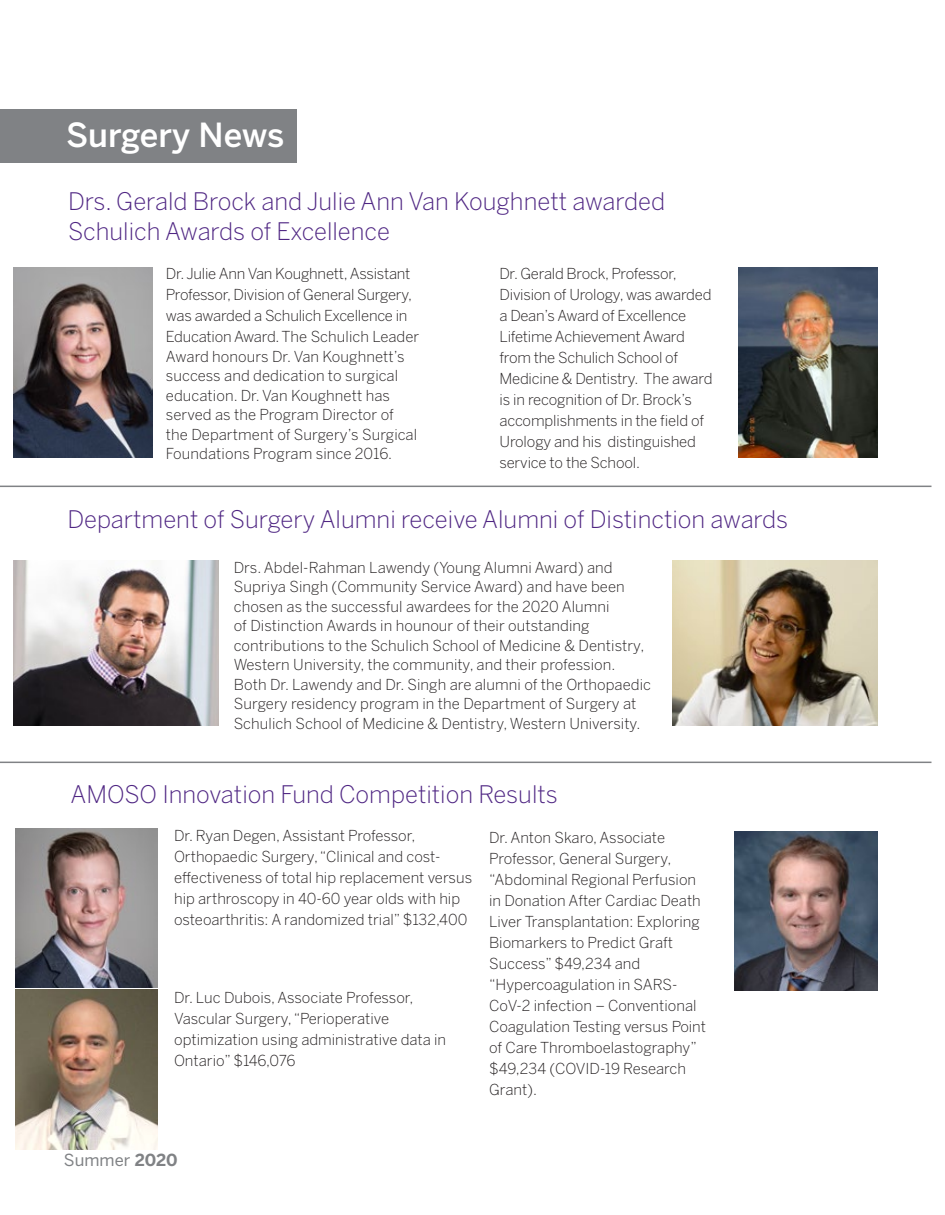
<style>
.page{position:relative;width:945px;height:1215px;background:#fff}
.page>*{position:absolute;margin:0;border:0;box-sizing:border-box;transform-origin:0 0}
.t1{font:500 33px "Benton Sans";color:#fff}
.t2{font:300 24px/30px "Benton Sans";color:#4f2683}
.t3{font:16.5px "Benton Sans";color:#808285}
.t4{font:300 15px/21px "Benton Sans";color:#231f20}
.s1{font-weight:700}
</style>
<div class="page">
<img style="left:14px;top:267px;width:138px;height:190px">
<img style="left:739px;top:267px;width:139px;height:190px">
<img style="left:14px;top:561px;width:205px;height:164px">
<img style="left:672px;top:561px;width:206px;height:164px">
<hr style="left:0;top:486px;width:932px;height:1px;background:#808285">
<hr style="left:0;top:762px;width:932px;height:1px;background:#808285">
<div style="left:0;top:109px;width:297px;height:54px;background:#808285"></div>
<img style="left:15px;top:828px;width:143px;height:160px">
<img style="left:15px;top:990px;width:143px;height:159px">
<img style="left:735px;top:831px;width:143px;height:160px">
<h1 class="t1" style="left:66px;top:116px;width:220px">Surgery News</h1>
<h2 class="t2" style="left:68px;top:186px;width:599px">Drs. Gerald Brock and Julie Ann Van Koughnett awarded<br>Schulich Awards of Excellence</h2>
<p class="t4" style="left:166px;top:263px;width:255px">Dr. Julie Ann Van Koughnett, Assistant Professor, Division of General Surgery, was awarded a Schulich Excellence in Education Award. The Schulich Leader</p>
<p class="t4" style="left:166px;top:346px;width:253px;line-height:19.5px">Award honours Dr. Van Koughnett’s success and dedication to surgical education. Dr. Van Koughnett has served as the Program Director of the Department of Surgery’s Surgical Foundations Program since 2016.</p>
<p class="t4" style="left:500px;top:263px;width:215px">Dr. Gerald Brock, Professor,<br>Division of Urology, was awarded a Dean’s Award of Excellence<br>Lifetime Achievement Award from the Schulich School of<br>Medicine &amp; Dentistry. The award is in recognition of Dr. Brock’s accomplishments in the field of<br>Urology and his distinguished service to the School.</p>
<h2 class="t2" style="left:68px;top:504px;width:722px">Department of Surgery Alumni receive Alumni of Distinction awards</h2>
<p class="t4" style="left:234px;top:557px;width:419px;line-height:19.5px">Drs. Abdel-Rahman Lawendy (Young Alumni Award) and Supriya Singh (Community Service Award) and have been chosen as the successful awardees for the 2020 Alumni<br>of Distinction Awards in hounour of their outstanding contributions to the Schulich School of Medicine &amp; Dentistry, Western University, the community, and their profession.<br>Both Dr. Lawendy and Dr. Singh are alumni of the Orthopaedic Surgery residency program in the Department of Surgery at Schulich School of Medicine &amp; Dentistry, Western University.</p>
<h2 class="t2" style="left:70px;top:779px;width:489px">AMOSO Innovation Fund Competition Results</h2>
<p class="t4" style="left:174px;top:825px;width:300px">Dr. Ryan Degen, Assistant Professor, Orthopaedic Surgery, “Clinical and cost&shy;effectiveness of total hip replacement versus hip arthroscopy in 40-60 year olds with hip osteoarthritis: A randomized trial” $132,400</p>
<p class="t4" style="left:489px;top:827px;width:219px">Dr. Anton Skaro, Associate<br>Professor, General Surgery, “Abdominal Regional Perfusion in Donation After Cardiac Death<br>Liver Transplantation: Exploring<br>Biomarkers to Predict Graft<br>Success” $49,234 and “Hypercoagulation in SARS-<br>CoV-2 infection – Conventional<br>Coagulation Testing versus Point of Care Thromboelastography” $49,234 (COVID-19 Research<br>Grant).</p>
<p class="t4" style="left:174px;top:987px;width:273px">Dr. Luc Dubois, Associate Professor, Vascular Surgery, “Perioperative optimization using administrative data in Ontario” $146,076</p>
<p class="t3" style="left:64px;top:1150px;width:115px">Summer <span class="s1">2020</span></p>
</div>
